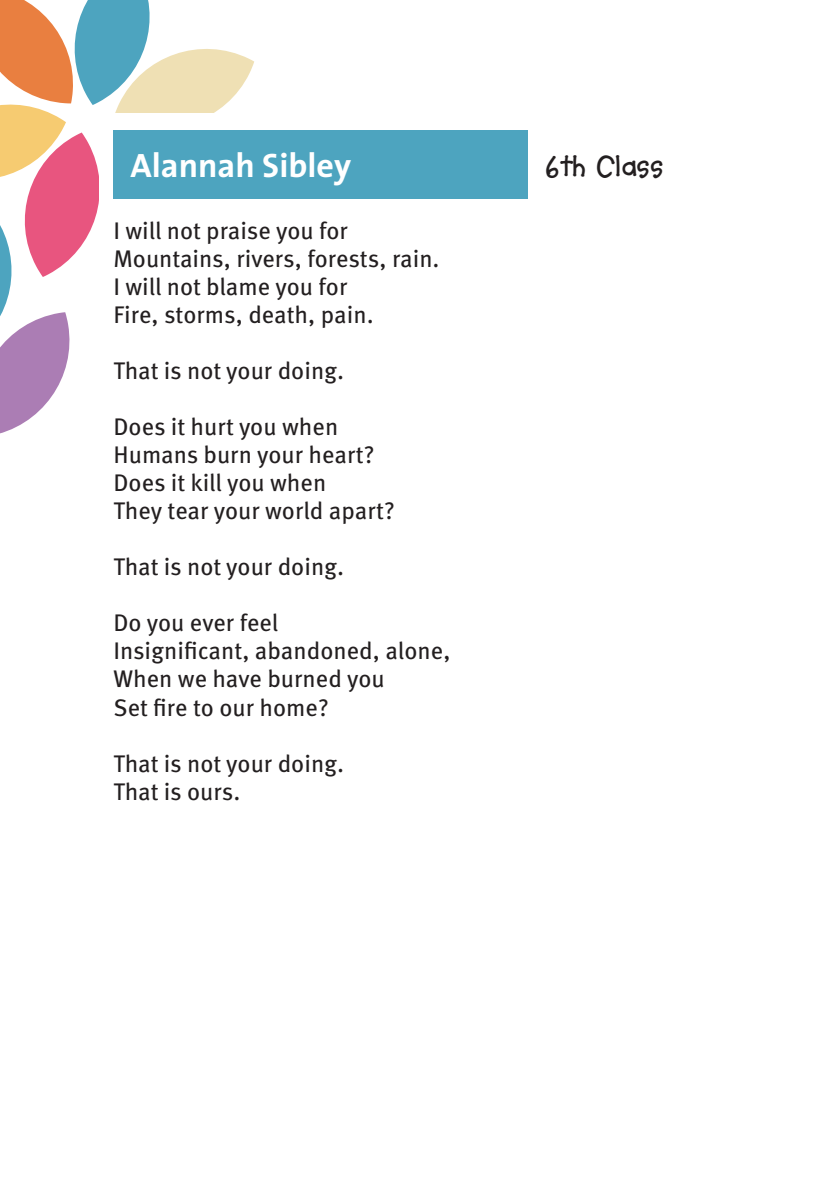
<style>
.page{position:relative;width:840px;height:1191px;background:#fff}
.page>*{position:absolute;margin:0;border:0;box-sizing:border-box;transform-origin:0 0}
.t1{font:700 34px "The Sans";color:#fff}
.t2{font:700 30px "Soup Bone";color:#231f20}
.t3{font:24px/28px "Meta Pro";color:#231f20}
</style>
<div class="page">
<svg style="left:0;top:0;width:254px;height:434px"></svg>
<div style="left:99px;top:113px;width:627px;height:964px;background:#fff"></div>
<div style="left:113px;top:130px;width:414px;height:68px;background:#4da4bf"></div>
<h1 class="t1" style="left:130px;top:137px;width:222px">Alannah Sibley</h1>
<p class="t2" style="left:544px;top:150px;width:120px">6th Class</p>
<p class="t3" style="left:113px;top:218px;width:327px">I will not praise you for<br>Mountains, rivers, forests, rain.<br>I will not blame you for<br>Fire, storms, death, pain.</p>
<p class="t3" style="left:113px;top:358px;width:232px">That is not your doing.</p>
<p class="t3" style="left:113px;top:414px;width:283px">Does it hurt you when<br>Humans burn your heart?<br>Does it kill you when<br>They tear your world apart?</p>
<p class="t3" style="left:113px;top:554px;width:232px">That is not your doing.</p>
<p class="t3" style="left:113px;top:610px;width:338px">Do you ever feel<br>Insignificant, abandoned, alone,<br>When we have burned you<br>Set fire to our home?</p>
<p class="t3" style="left:113px;top:750px;width:232px">That is not your doing.<br>That is ours.</p>
</div>
